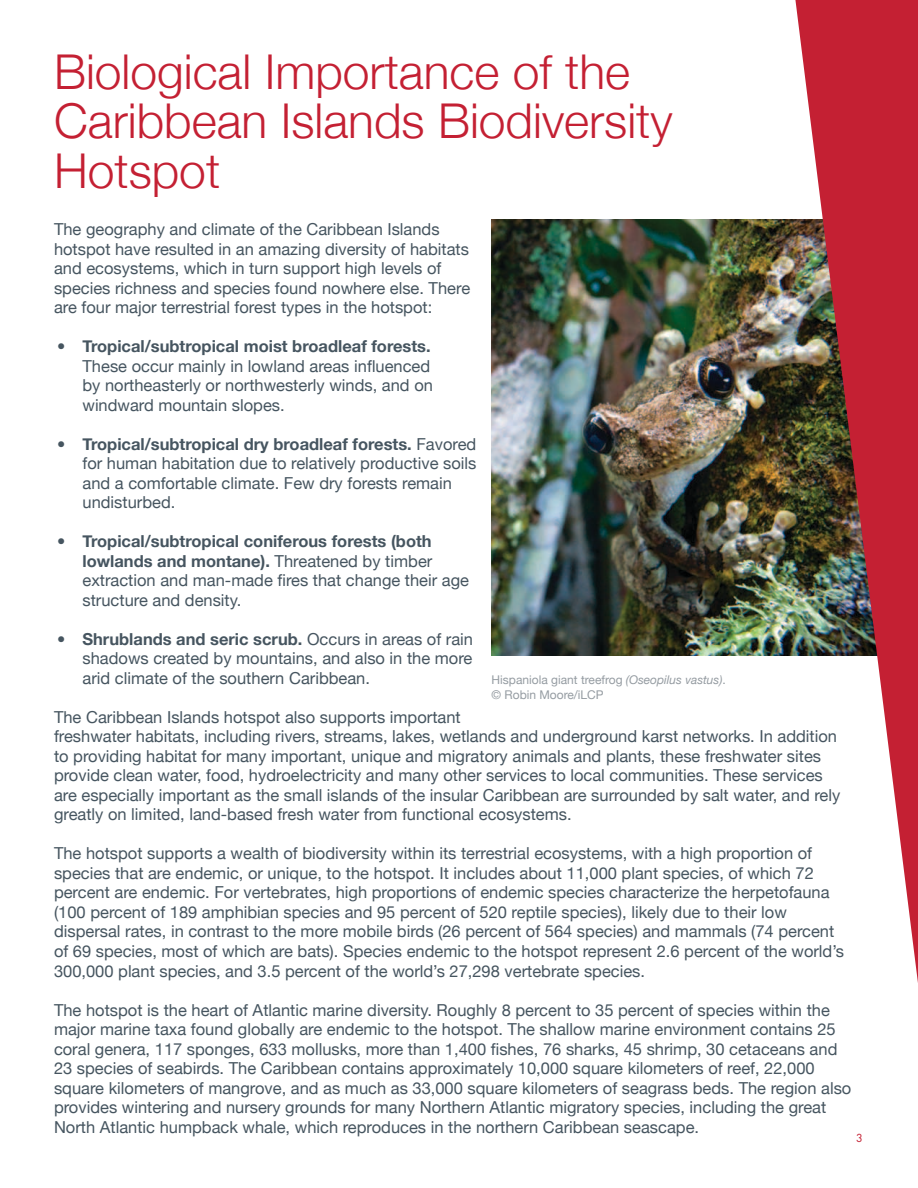
<style>
.page{position:relative;width:918px;height:1188px;background:#fff}
.page>*{position:absolute;margin:0;border:0;box-sizing:border-box;transform-origin:0 0}
.t1{font:300 48px/49.5px "Helvetica Neue";color:#c42033}
.t2{font:16.5px/19.5px "Helvetica Neue";color:#465560}
.t3{font:12px/15px "Helvetica Neue";color:#959ca2}
.t4{font:10.8px "Futura";color:#c42033}
.s1{font-weight:700}
.s2{font-style:italic}
</style>
<div class="page">
<img style="left:492px;top:220px;width:303px;height:436px">
<img style="left:795px;top:0;width:123px;height:983px">
<h1 class="t1" style="left:54px;top:46px;width:620px">Biological Importance of the<br>Caribbean Islands Biodiversity<br>Hotspot</h1>
<p class="t2" style="left:54px;top:220px;width:418px">The geography and climate of the Caribbean Islands hotspot have resulted in an amazing diversity of habitats and ecosystems, which in turn support high levels of species richness and species found nowhere else. There are four major terrestrial forest types in the hotspot:</p>
<p class="t2" style="left:82px;top:337px;width:352px;text-indent:-25px">• <span class="s1">Tropical/subtropical moist broadleaf forests.<br></span>These occur mainly in lowland areas influenced by northeasterly or northwesterly winds, and on windward mountain slopes.</p>
<p class="t2" style="left:82px;top:434px;width:395px;text-indent:-25px">• <span class="s1">Tropical/subtropical dry broadleaf forests.</span> Favored for human habitation due to relatively productive soils and a comfortable climate. Few dry forests remain undisturbed.</p>
<p class="t2" style="left:82px;top:532px;width:388px;text-indent:-25px">• <span class="s1">Tropical/subtropical coniferous forests (both lowlands and montane).</span> Threatened by timber extraction and man-made fires that change their age structure and density.</p>
<p class="t2" style="left:82px;top:629px;width:392px;text-align:justify;text-indent:-25px">• <span class="s1">Shrublands and seric scrub.</span> Occurs in areas of rain shadows created by mountains, and also in the more arid climate of the southern Caribbean.</p>
<p class="t2" style="left:54px;top:707px;width:788px">The Caribbean Islands hotspot also supports important<br>freshwater habitats, including rivers, streams, lakes, wetlands and underground karst networks. In addition to providing habitat for many important, unique and migratory animals and plants, these freshwater sites provide clean water, food, hydroelectricity and many other services to local communities. These services are especially important as the small islands of the insular Caribbean are surrounded by salt water, and rely greatly on limited, land-based fresh water from functional ecosystems.</p>
<p class="t2" style="left:54px;top:844px;width:792px">The hotspot supports a wealth of biodiversity within its terrestrial ecosystems, with a high proportion of species that are endemic, or unique, to the hotspot. It includes about 11,000 plant species, of which 72 percent are endemic. For vertebrates, high proportions of endemic species characterize the herpetofauna (100 percent of 189 amphibian species and 95 percent of 520 reptile species), likely due to their low dispersal rates, in contrast to the more mobile birds (26 percent of 564 species) and mammals (74 percent of 69 species, most of which are bats). Species endemic to the hotspot represent 2.6 percent of the world’s 300,000 plant species, and 3.5 percent of the world’s 27,298 vertebrate species.</p>
<p class="t2" style="left:54px;top:1000px;width:799px">The hotspot is the heart of Atlantic marine diversity. Roughly 8 percent to 35 percent of species within the major marine taxa found globally are endemic to the hotspot. The shallow marine environment contains 25 coral genera, 117 sponges, 633 mollusks, more than 1,400 fishes, 76 sharks, 45 shrimp, 30 cetaceans and 23 species of seabirds. The Caribbean contains approximately 10,000 square kilometers of reef, 22,000 square kilometers of mangrove, and as much as 33,000 square kilometers of seagrass beds. The region also provides wintering and nursery grounds for many Northern Atlantic migratory species, including the great North Atlantic humpback whale, which reproduces in the northern Caribbean seascape.</p>
<p class="t3" style="left:492px;top:672px;width:236px">Hispaniola giant treefrog <span class="s2">(Oseopilus vastus)</span>. © Robin Moore/iLCP</p>
<p class="t4" style="left:856px;top:1131px;width:8px">3</p>
</div>
